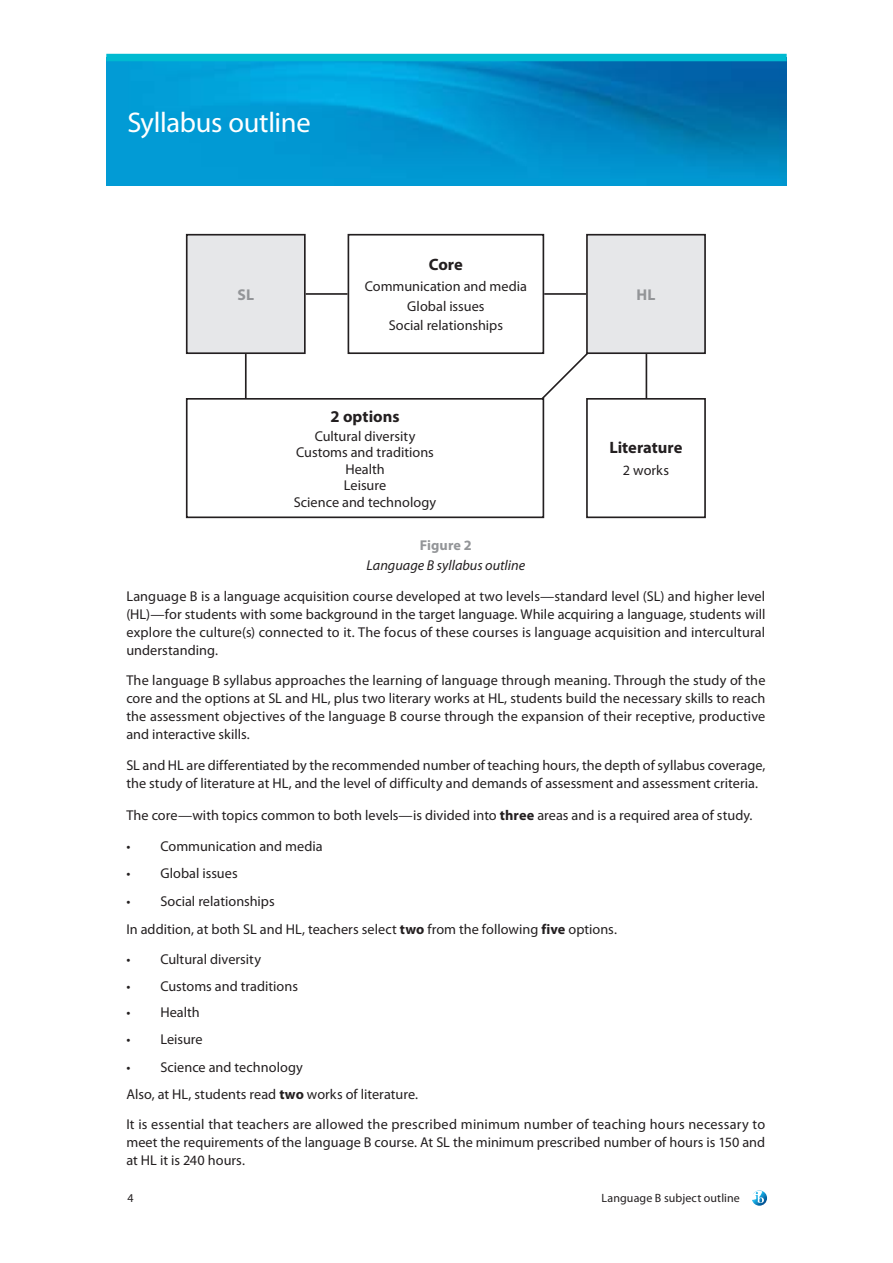
<style>
.page{position:relative;width:893px;height:1263px;background:#fff}
.page>*{position:absolute;margin:0;border:0;box-sizing:border-box;transform-origin:0 0}
.t1{font:28.5px "Myriad Pro";letter-spacing:-.015em;color:#fff}
.t2{font:700 16.5px "Myriad Pro";color:#231f20}
.t3{font:700 15.6px "Myriad Pro";color:#939598}
.t4{font:14.25px/18px "Myriad Pro";color:#231f20;text-align:justify}
.t5{font:italic 14.25px "Myriad Pro";color:#231f20}
.t6{font:700 14.25px "Myriad Pro";letter-spacing:.005em;color:#939598}
.t7{font:12px "Myriad Pro";letter-spacing:.01em;color:#231f20}
.s1{font-weight:700}
</style>
<div class="page">
<svg style="left:752px;top:1190px;width:15px;height:16px"></svg>
<img style="left:106px;top:61px;width:681px;height:124px">
<div style="left:106px;top:54px;width:681px;height:7px;background:#00bad1"></div>
<div style="left:587px;top:235px;width:118px;height:118px;background:#e6e7e9"></div>
<div style="left:586px;top:234px;width:120px;height:120px;border:2px solid #231f20"></div>
<div style="left:348px;top:234px;width:196px;height:120px;border:2px solid #231f20"></div>
<div style="left:187px;top:235px;width:118px;height:118px;background:#e6e7e9"></div>
<div style="left:186px;top:234px;width:120px;height:120px;border:2px solid #231f20"></div>
<div style="left:586px;top:398px;width:120px;height:120px;border:2px solid #231f20"></div>
<div style="left:186px;top:398px;width:358px;height:120px;border:2px solid #231f20"></div>
<hr style="left:544px;top:293px;width:42px;height:2px;background:#231f20">
<hr style="left:306px;top:293px;width:42px;height:2px;background:#231f20">
<hr style="left:646px;top:354px;width:1px;height:44px;background:#231f20">
<hr style="left:245px;top:354px;width:2px;height:45px;background:#231f20">
<svg style="left:540px;top:351px;width:50px;height:50px"></svg>
<h1 class="t1" style="left:128px;top:105px;width:185px">Syllabus outline</h1>
<p class="t3" style="left:238px;top:284px;width:18px">SL</p>
<p class="t2" style="left:429px;top:253px;width:36px">Core</p>
<p class="t4" style="left:365px;top:277px;width:164px;line-height:19.5px;text-align:center">Communication and media<br>Global issues<br>Social relationships</p>
<p class="t3" style="left:636px;top:284px;width:20px">HL</p>
<p class="t2" style="left:331px;top:406px;width:70px">2 options</p>
<p class="t4" style="left:294px;top:427px;width:144px;line-height:16.5px;text-align:center">Cultural diversity<br>Customs and traditions<br>Health<br>Leisure<br>Science and technology</p>
<p class="t6" style="left:420px;top:536px;width:53px">Figure 2</p>
<p class="t5" style="left:367px;top:556px;width:160px">Language B syllabus outline</p>
<p class="t4" style="left:126px;top:587px;width:640px">Language B is a language acquisition course developed at two levels—standard level (SL) and higher level (HL)—for students with some background in the target language. While acquiring a language, students will explore the culture(s) connected to it. The focus of these courses is language acquisition and intercultural understanding.</p>
<p class="t4" style="left:126px;top:671px;width:641px">The language B syllabus approaches the learning of language through meaning. Through the study of the core and the options at SL and HL, plus two literary works at HL, students build the necessary skills to reach the assessment objectives of the language B course through the expansion of their receptive, productive and interactive skills.</p>
<p class="t4" style="left:126px;top:756px;width:641px">SL and HL are differentiated by the recommended number of teaching hours, the depth of syllabus coverage, the study of literature at HL, and the level of difficulty and demands of assessment and assessment criteria.</p>
<p class="t4" style="left:126px;top:806px;width:628px">The core—with topics common to both levels—is divided into <span class="s1">three</span> areas and is a required area of study.</p>
<p class="t4" style="left:126px;top:837px;width:198px">• Communication and media</p>
<p class="t4" style="left:126px;top:864px;width:113px">• Global issues</p>
<p class="t4" style="left:126px;top:887px;width:492px;line-height:28px">• Social relationships<br>In addition, at both SL and HL, teachers select <span class="s1">two</span> from the following <span class="s1">five</span> options.</p>
<p class="t4" style="left:126px;top:950px;width:136px">• Cultural diversity</p>
<p class="t4" style="left:126px;top:977px;width:173px">• Customs and traditions</p>
<p class="t4" style="left:126px;top:1003px;width:75px">• Health</p>
<p class="t4" style="left:126px;top:1030px;width:78px">• Leisure</p>
<p class="t4" style="left:126px;top:1054px;width:293px;line-height:26.5px">• Science and technology<br>Also, at HL, students read <span class="s1">two</span> works of literature.</p>
<p class="t4" style="left:126px;top:1115px;width:640px">It is essential that teachers are allowed the prescribed minimum number of teaching hours necessary to meet the requirements of the language B course. At SL the minimum prescribed number of hours is 150 and at HL it is 240 hours.</p>
<p class="t2" style="left:609px;top:437px;width:75px">Literature</p>
<p class="t4" style="left:623px;top:461px;width:48px">2 works</p>
<p class="t7" style="left:128px;top:1190px;width:8px">4</p>
<p class="t7" style="left:602px;top:1190px;width:140px">Language B subject outline</p>
</div>
